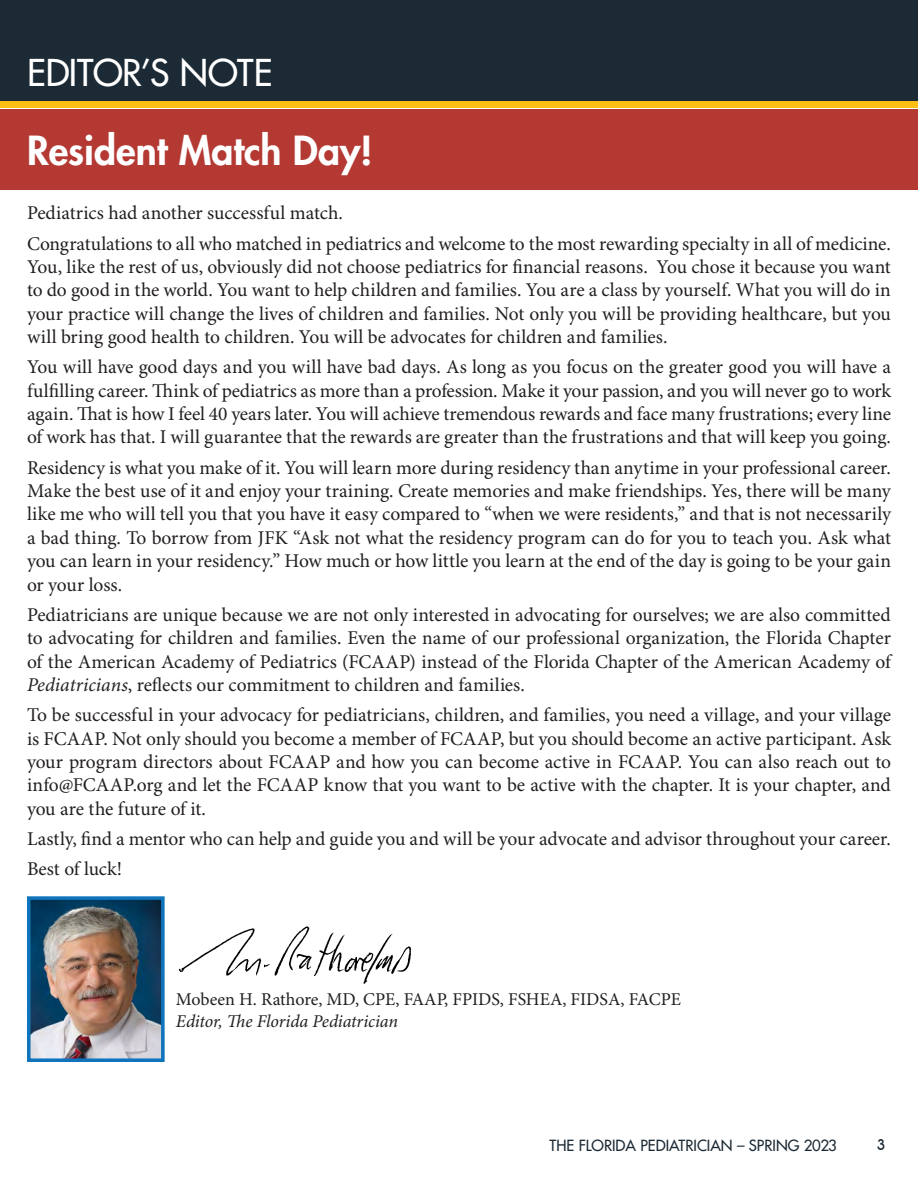
<style>
.page{position:relative;width:918px;height:1188px;background:#fff}
.page>*{position:absolute;margin:0;border:0;box-sizing:border-box;transform-origin:0 0}
.Article_Title{font:800 39px "Futura Std";color:#fff}
.Article_Title-2{font:500 36px "Futura Std";letter-spacing:-.01em;color:#fff}
.t1{font:19.5px/23.4px "Minion Pro";letter-spacing:-.005em;color:#231f20;text-align:justify}
.t2{font:18px/21.6px "Minion Pro";color:#231f20}
.t3{font:500 15px "Futura Std";color:#1c2a35}
.t4{font:500 15px "Avant Garde IT Cby BT";color:#1c2a35}
.s1{font-style:italic}
</style>
<div class="page">
<div style="left:0;top:0;width:918px;height:108px;background:#1c2a35"></div>
<div style="left:0;top:101px;width:918px;height:7px;background:#fdbf11"></div>
<img style="left:178px;top:926px;width:234px;height:58px">
<div style="left:0;top:109px;width:918px;height:81px;background:#b43933"></div>
<img style="left:32px;top:901px;width:128px;height:156px">
<div style="left:27px;top:896px;width:138px;height:166px;border:4px solid #1074bc"></div>
<p class="Article_Title-2" style="left:27px;top:51px;width:247px">EDITOR’S NOTE</p>
<p class="Article_Title" style="left:27px;top:126px;width:348px">Resident Match Day!</p>
<p class="t1" style="left:27px;top:202px;width:317px">Pediatrics had another successful match.</p>
<p class="t1" style="left:27px;top:232px;width:865px">Congratulations to all who matched in pediatrics and welcome to the most rewarding specialty in all of medicine.<br>You, like the rest of us, obviously did not choose pediatrics for financial reasons. You chose it because you want to do good in the world. You want to help children and families. You are a class by yourself. What you will do in your practice will change the lives of children and families. Not only you will be providing healthcare, but you will bring good health to children. You will be advocates for children and families.</p>
<p class="t1" style="left:27px;top:356px;width:866px">You will have good days and you will have bad days. As long as you focus on the greater good you will have a fulfilling career. Think of pediatrics as more than a profession. Make it your passion, and you will never go to work again. That is how I feel 40 years later. You will achieve tremendous rewards and face many frustrations; every line of work has that. I will guarantee that the rewards are greater than the frustrations and that will keep you going.</p>
<p class="t1" style="left:27px;top:456px;width:866px">Residency is what you make of it. You will learn more during residency than anytime in your professional career.<br>Make the best use of it and enjoy your training. Create memories and make friendships. Yes, there will be many like me who will tell you that you have it easy compared to “when we were residents,” and that is not necessarily a bad thing. To borrow from JFK “Ask not what the residency program can do for you to teach you. Ask what you can learn in your residency.” How much or how little you learn at the end of the day is going to be your gain or your loss.</p>
<p class="t1" style="left:27px;top:604px;width:865px">Pediatricians are unique because we are not only interested in advocating for ourselves; we are also committed to advocating for children and families. Even the name of our professional organization, the Florida Chapter of the American Academy of Pediatrics (FCAAP) instead of the Florida Chapter of the American Academy of <span class="s1">Pediatricians</span>, reflects our commitment to children and families.</p>
<p class="t1" style="left:27px;top:704px;width:866px">To be successful in your advocacy for pediatricians, children, and families, you need a village, and your village is FCAAP. Not only should you become a member of FCAAP, but you should become an active participant. Ask your program directors about FCAAP and how you can become active in FCAAP. You can also reach out to info@FCAAP.org and let the FCAAP know that you want to be active with the chapter. It is your chapter, and you are the future of it.</p>
<p class="t1" style="left:27px;top:828px;width:865px">Lastly, find a mentor who can help and guide you and will be your advocate and advisor throughout your career.</p>
<p class="t1" style="left:27px;top:858px;width:97px">Best of luck!</p>
<p class="t2" style="left:176px;top:990px;width:507px">Mobeen H. Rathore, MD, CPE, FAAP, FPIDS, FSHEA, FIDSA, FACPE<br><span class="s1">Editor, The Florida Pediatrician</span></p>
<p class="t3" style="left:550px;top:1136px;width:289px">THE FLORIDA PEDIATRICIAN – SPRING 2023</p>
<p class="t4" style="left:877px;top:1136px;width:10px">3</p>
</div>
